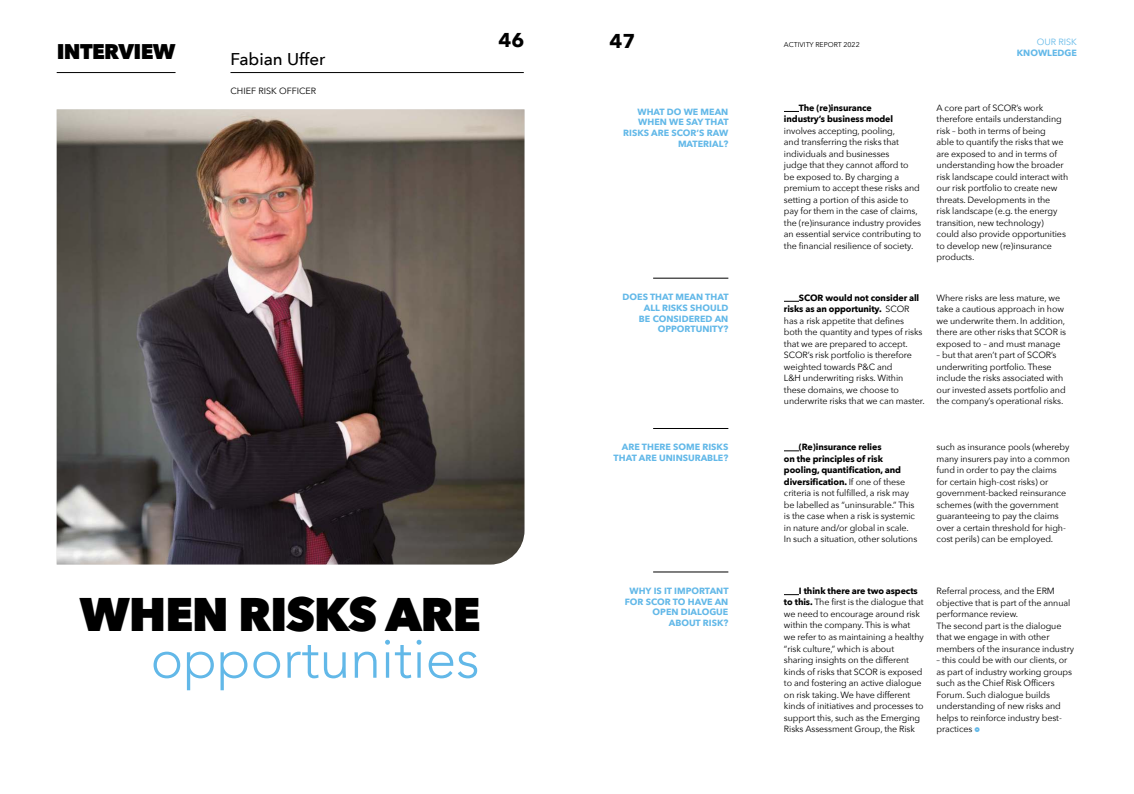
<style>
.page{position:relative;width:1134px;height:794px;background:#fff}
.page>*{position:absolute;margin:0;border:0;box-sizing:border-box;transform-origin:0 0}
.t1{font:300 55px "Avenir LT Std";color:#62b8e8}
.t2{font:800 47px "Avenir Next";letter-spacing:-.03em;color:#000}
.t3{font:800 21.2px "Avenir Next";letter-spacing:-.03em;color:#000}
.t4{font:700 20px "Avenir Next";color:#000}
.t5{font:500 17px "Avenir Next";color:#000}
.t6{font:9px/11.5px "Avenir Next";letter-spacing:-.01em;color:#000}
.t7{font:700 9px/10.8px "Avenir Next";color:#62b8e8;text-align:right}
.t8{font:700 9px/11.5px "Avenir Next";letter-spacing:-.01em;color:#000}
.t9{font:9px "Avenir Next";color:#62b8e8}
.t10{font:7px "Avenir Next";color:#000}
.s1{font-weight:700}
.s2{color:#62b8e8}
</style>
<div class="page">
<hr style="left:230px;top:72px;width:294px;height:1px;background:#000">
<img style="left:57px;top:109px;width:467px;height:455px">
<hr style="left:57px;top:72px;width:119px;height:1px;background:#000">
<svg style="left:784px;top:111px;width:15px;height:1px"></svg>
<svg style="left:784px;top:301px;width:15px;height:1px"></svg>
<hr style="left:653px;top:278px;width:75px;height:1px;background:#000">
<svg style="left:784px;top:450px;width:15px;height:1px"></svg>
<hr style="left:653px;top:428px;width:75px;height:1px;background:#000">
<svg style="left:784px;top:594px;width:15px;height:1px"></svg>
<hr style="left:653px;top:572px;width:75px;height:1px;background:#000">
<h3 class="t3" style="left:57px;top:42px;width:121px">INTERVIEW</h3>
<h3 class="t5" style="left:230px;top:52px;width:96px">Fabian Uffer</h3>
<p class="t6" style="left:230px;top:85px;width:87px">CHIEF RISK OFFICER</p>
<h2 class="t2" style="left:79px;top:594px;width:403px">WHEN RISKS ARE</h2>
<h1 class="t1" style="left:151px;top:635px;width:331px">opportunities</h1>
<h3 class="t4" style="left:499px;top:32px;width:27px">46</h3>
<h3 class="t4" style="left:609px;top:33px;width:27px">47</h3>
<p class="t10" style="left:784px;top:41px;width:77px">ACTIVITY REPORT 2022</p>
<p class="t9" style="left:1037px;top:34px;width:42px">OUR RISK</p>
<p class="t7" style="left:1017px;top:48px;width:61px">KNOWLEDGE</p>
<p class="t7" style="left:623px;top:107px;width:107px">WHAT DO WE MEAN<br>WHEN WE SAY THAT<br>RISKS ARE SCOR’S RAW<br>MATERIAL?</p>
<p class="t8" style="left:784px;top:103px;width:111px;text-indent:15px">The (re)insurance industry’s business model</p>
<p class="t6" style="left:784px;top:125px;width:139px">involves accepting, pooling,<br>and transferring the risks that individuals and businesses<br>judge that they cannot afford to be exposed to. By charging a premium to accept these risks and setting a portion of this aside to pay for them in the case of claims, the (re)insurance industry provides an essential service contributing to the financial resilience of society.</p>
<p class="t6" style="left:937px;top:102px;width:133px">A core part of SCOR’s work therefore entails understanding risk – both in terms of being<br>able to quantify the risks that we are exposed to and in terms of understanding how the broader risk landscape could interact with our risk portfolio to create new threats. Developments in the<br>risk landscape (e.g. the energy transition, new technology) could also provide opportunities to develop new (re)insurance products.</p>
<p class="t7" style="left:623px;top:292px;width:107px">DOES THAT MEAN THAT<br>ALL RISKS SHOULD<br>BE CONSIDERED AN<br>OPPORTUNITY?</p>
<p class="t6" style="left:784px;top:292px;width:142px;text-indent:15px"><span class="s1">SCOR would not consider all risks as an opportunity.</span> SCOR has a risk appetite that defines both the quantity and types of risks that we are prepared to accept.<br>SCOR’s risk portfolio is therefore weighted towards P&amp;C and<br>L&amp;H underwriting risks. Within these domains, we choose to underwrite risks that we can master.</p>
<p class="t6" style="left:937px;top:292px;width:131px">Where risks are less mature, we take a cautious approach in how we underwrite them. In addition, there are other risks that SCOR is exposed to – and must manage</p>
<p class="t6" style="left:937px;top:349px;width:131px">– but that aren’t part of SCOR’s underwriting portfolio. These include the risks associated with our invested assets portfolio and the company’s operational risks.</p>
<p class="t7" style="left:614px;top:442px;width:116px">ARE THERE SOME RISKS<br>THAT ARE UNINSURABLE?</p>
<p class="t6" style="left:784px;top:441px;width:135px;text-indent:15px"><span class="s1">(Re)insurance relies<br>on the principles of risk pooling, quantification, and diversification.</span> If one of these criteria is not fulfilled, a risk may be labelled as “uninsurable.” This is the case when a risk is systemic in nature and/or global in scale.<br>In such a situation, other solutions</p>
<p class="t6" style="left:937px;top:441px;width:135px">such as insurance pools (whereby many insurers pay into a common fund in order to pay the claims for certain high-cost risks) or government-backed reinsurance schemes (with the government guaranteeing to pay the claims over a certain threshold for high&shy;cost perils) can be employed.</p>
<p class="t7" style="left:625px;top:586px;width:105px">WHY IS IT IMPORTANT<br>FOR SCOR TO HAVE AN<br>OPEN DIALOGUE<br>ABOUT RISK?</p>
<p class="t6" style="left:784px;top:584px;width:141px;text-indent:15px"><span class="s1">I think there are two aspects to this.</span> The first is the dialogue that we need to encourage around risk within the company. This is what we refer to as maintaining a healthy “risk culture,” which is about sharing insights on the different kinds of risks that SCOR is exposed to and fostering an active dialogue on risk taking. We have different kinds of initiatives and processes to support this, such as the Emerging Risks Assessment Group, the Risk</p>
<p class="t6" style="left:937px;top:585px;width:139px">Referral process, and the ERM objective that is part of the annual performance review.<br>The second part is the dialogue that we engage in with other members of the insurance industry</p>
<p class="t6" style="left:937px;top:654px;width:137px">– this could be with our clients, or as part of industry working groups such as the Chief Risk Officers<br>Forum. Such dialogue builds understanding of new risks and helps to reinforce industry best&shy;practices <span class="s2">•</span></p>
</div>
